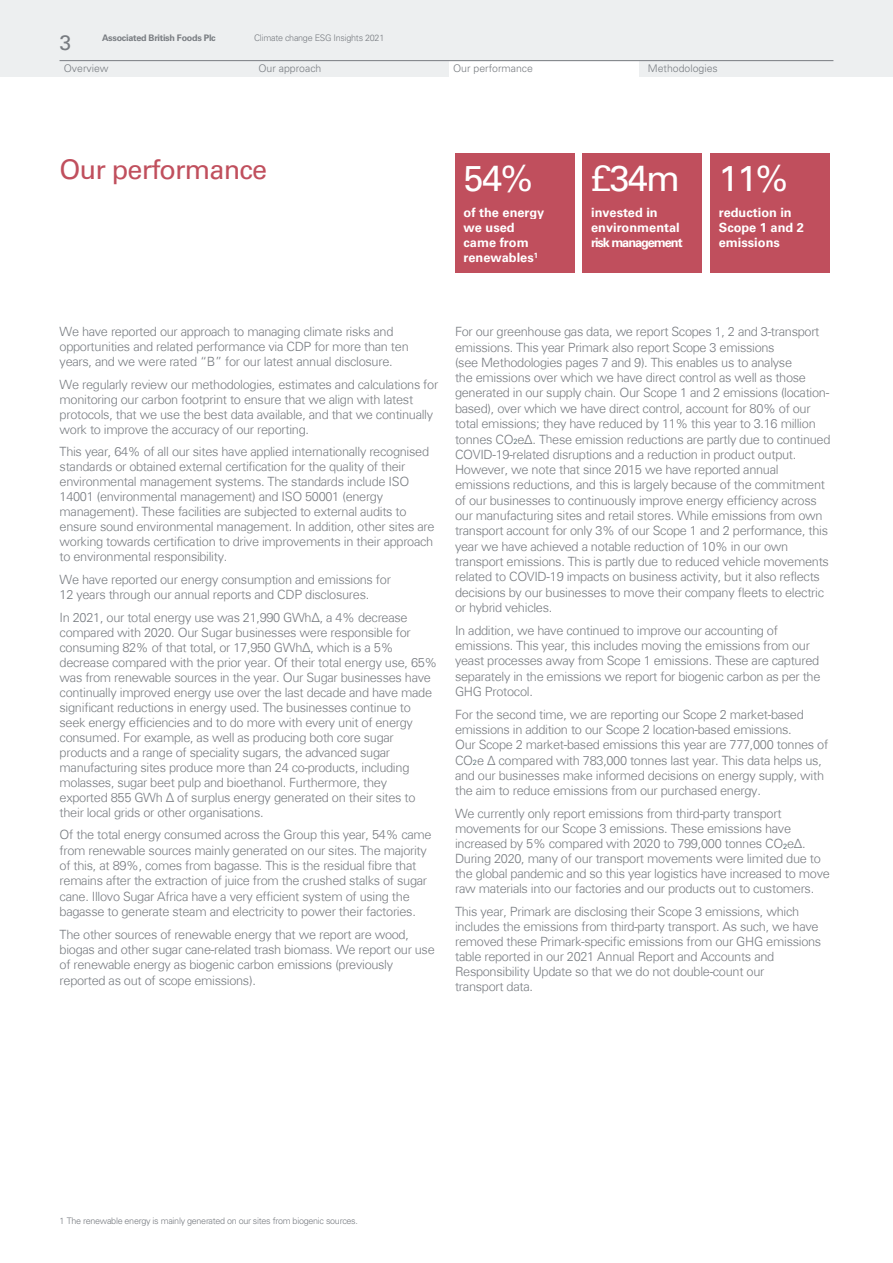
<style>
.page{position:relative;width:893px;height:1263px;background:#fff}
.page>*{position:absolute;margin:0;border:0;box-sizing:border-box;transform-origin:0 0}
.t1{font:36px "Univers LT Std";letter-spacing:-.045em;color:#fff}
.t2{font:27px "Univers LT Std";letter-spacing:-.03em;color:#c04f5d}
.t3{font:21px "Univers Com 55";color:#787c81}
.t4{font:21px "Univers LT Std";color:#787c81}
.t5{font:300 12.75px/15.3px "Univers Com 45";letter-spacing:-.025em;color:#787c81}
.t6{font:700 12.75px/15.1px "Univers LT Std";color:#fff}
.t7{font:300 10.5px "Univers LT Std";color:#787c81}
.t8{font:300 9px "Univers LT Std";letter-spacing:-.03em;color:#787c81}
.t9{font:700 9px "Univers LT Std";letter-spacing:-.03em;color:#787c81}
.t10{font:300 9px "Univers Com 45";letter-spacing:-.035em;color:#787c81}
.t11{font:700 9px "Univers LT Std";color:#787c81}
.s1{font-family:"Univers LT Std";font-size:7.5px;color:#315057}
.s2{font-size:12px}
.s3{font-family:"Univers Com 45"}
</style>
<div class="page">
<div style="left:455px;top:153px;width:119px;height:119px;background:#c04f5d"></div>
<div style="left:583px;top:153px;width:119px;height:119px;background:#c04f5d"></div>
<div style="left:710px;top:153px;width:119px;height:119px;background:#c04f5d"></div>
<div style="left:0;top:0;width:893px;height:77px;background:#edeff0"></div>
<div style="left:449px;top:60px;width:190px;height:17px;background:#fff"></div>
<hr style="left:60px;top:60px;width:773px;height:1px;background:#787c81">
<p class="t3" style="left:60px;top:27px;width:13px">3</p>
<p class="t9" style="left:102px;top:31px;width:115px">Associated British Foods Plc</p>
<p class="t10" style="left:255px;top:31px;width:131px">Climate change ESG Insights 2021</p>
<p class="t8" style="left:60px;top:65px;width:38px">Overview</p>
<p class="t8" style="left:255px;top:65px;width:52px">Our approach</p>
<p class="t11" style="left:448px;top:65px;width:75px">Our performance</p>
<p class="t8" style="left:641px;top:65px;width:58px">Methodologies</p>
<h3 class="t4" style="left:60px;top:30px;width:13px">3</h3>
<p class="t9" style="left:102px;top:32px;width:115px">Associated British Foods Plc</p>
<p class="t8" style="left:254px;top:32px;width:132px">Climate change ESG Insights 2021</p>
<p class="t7" style="left:64px;top:62px;width:46px">Overview</p>
<p class="t7" style="left:258px;top:62px;width:65px">Our approach</p>
<p class="t7" style="left:453px;top:62px;width:81px">Our performance</p>
<p class="t7" style="left:648px;top:62px;width:72px">Methodologies</p>
<p class="t2" style="left:60px;top:153px;width:209px">Our performance</p>
<p class="t1" style="left:464px;top:157px;width:71px">54%</p>
<p class="t6" style="left:464px;top:205px;width:82px">of the energy we used came from renewables<sup>1</sup></p>
<p class="t1" style="left:591px;top:157px;width:91px">£34m</p>
<p class="t6" style="left:591px;top:205px;width:93px">invested in environmental risk management</p>
<p class="t1" style="left:719px;top:157px;width:71px">11%</p>
<p class="t6" style="left:719px;top:205px;width:87px">reduction in<br>Scope 1 and 2 emissions</p>
<p class="t5" style="left:60px;top:324px;width:351px">We have reported our approach to managing climate risks and opportunities and related performance via CDP for more than ten years, and we were rated “B” for our latest annual disclosure.</p>
<p class="t5" style="left:60px;top:377px;width:380px">We regularly review our methodologies, estimates and calculations for monitoring our carbon footprint to ensure that we align with latest protocols, that we use the best data available, and that we continually work to improve the accuracy of our reporting.</p>
<p class="t5" style="left:60px;top:444px;width:377px">This year, 64% of all our sites have applied internationally recognised standards or obtained external certification for the quality of their environmental management systems. The standards include ISO 14001 (environmental management) and ISO 50001 (energy management). These facilities are subjected to external audits to ensure sound environmental management. In addition, other sites are working towards certification to drive improvements in their approach to environmental responsibility.</p>
<p class="t5" style="left:60px;top:571px;width:333px">We have reported our energy consumption and emissions for<br>12 years through our annual reports and CDP disclosures.</p>
<p class="t5" style="left:60px;top:610px;width:379px">In 2021, our total energy use was 21,990 GWhΔ, a 4% decrease compared with 2020. Our Sugar businesses were responsible for consuming 82% of that total, or 17,950 GWhΔ, which is a 5% decrease compared with the prior year. Of their total energy use, 65% was from renewable sources in the year. Our Sugar businesses have continually improved energy use over the last decade and have made significant reductions in energy used. The businesses continue to seek energy efficiencies and to do more with every unit of energy consumed. For example, as well as producing both core sugar products and a range of speciality sugars, the advanced sugar manufacturing sites produce more than 24 co-products, including molasses, sugar beet pulp and bioethanol. Furthermore, they exported 855 GWh Δ of surplus energy generated on their sites to their local grids or other organisations.</p>
<p class="t5" style="left:60px;top:827px;width:374px">Of the total energy consumed across the Group this year, 54% came from renewable sources mainly generated on our sites. The majority of this, at 89%, comes from bagasse. This is the residual fibre that remains after the extraction of juice from the crushed stalks of sugar cane. Illovo Sugar Africa have a very efficient system of using the bagasse to generate steam and electricity to power their factories.</p>
<p class="t5" style="left:60px;top:927px;width:377px">The other sources of renewable energy that we report are wood, biogas and other sugar cane-related trash biomass. We report our use of renewable energy as biogenic carbon emissions (previously reported as out of scope emissions).</p>
<p class="t5" style="left:455px;top:324px;width:377px">For our greenhouse gas data, we report Scopes 1, 2 and 3-transport emissions. This year Primark also report Scope 3 emissions<br>(see Methodologies pages 7 and 9). This enables us to analyse<br>the emissions over which we have direct control as well as those generated in our supply chain. Our Scope 1 and 2 emissions (location&shy;based), over which we have direct control, account for 80% of our total emissions; they have reduced by 11% this year to 3.16 million tonnes CO<span class="s1">2</span>eΔ. T<span class="s2">h</span>ese emission reductions are partly due to continued COVID-19-related disruptions and a reduction in product output.<br>However, we note that since 2015 we have reported annual emissions reductions, and this is largely because of the commitment of our businesses to continuously improve energy efficiency across our manufacturing sites and retail stores. While emissions from own transport account for only 3% of our Scope 1 and 2 performance, this year we have achieved a notable reduction of 10% in our own transport emissions. This is partly due to reduced vehicle movements related to COVID-19 impacts on business activity, but it also reflects decisions by our businesses to move their company fleets to electric or hybrid vehicles.</p>
<p class="t5" style="left:455px;top:622px;width:367px">In addition, we have continued to improve our accounting of emissions. This year, this includes moving the emissions from our yeast processes away from Scope 1 emissions. These are captured separately in the emissions we report for biogenic carbon as per the GHG Protocol.</p>
<p class="t5" style="left:455px;top:706px;width:375px">For the second time, we are reporting our Scope 2 market-based emissions in addition to our Scope 2 location-based emissions.<br>Our Scope 2 market-based emissions this year are 777,000 tonnes of CO<span class="s1">2</span>e Δ compared with 783,000 tonnes last year. This data helps us, and our businesses make informed decisions on energy supply, with the aim to reduce emissions from our purchased energy.</p>
<p class="t5" style="left:455px;top:806px;width:376px">We currently only report emissions from third-party transport movements for our Scope 3 emissions. These emissions have increased by 5% compared with 2020 to 799,000 tonnes CO<span class="s1">2</span>eΔ.<br>During 2020, many of our transport movements were limited due to the global pandemic and so this year logistics have increased to move raw materials into our factories and our products out to customers.</p>
<p class="t5" style="left:455px;top:904px;width:368px">This year, Primark are disclosing their Scope 3 emissions, which includes the emissions from third-party transport. As such, we have removed these Primark-specific emissions from our GHG emissions table reported in our 2021 Annual Report and Accounts and Responsibility Update so that we do not double-count our<br>transport data.</p>
<p class="t8" style="left:60px;top:1216px;width:300px"><span class="s3">1</span> The renewable energy is mainly generated on our sites from biogenic sources.</p>
</div>
